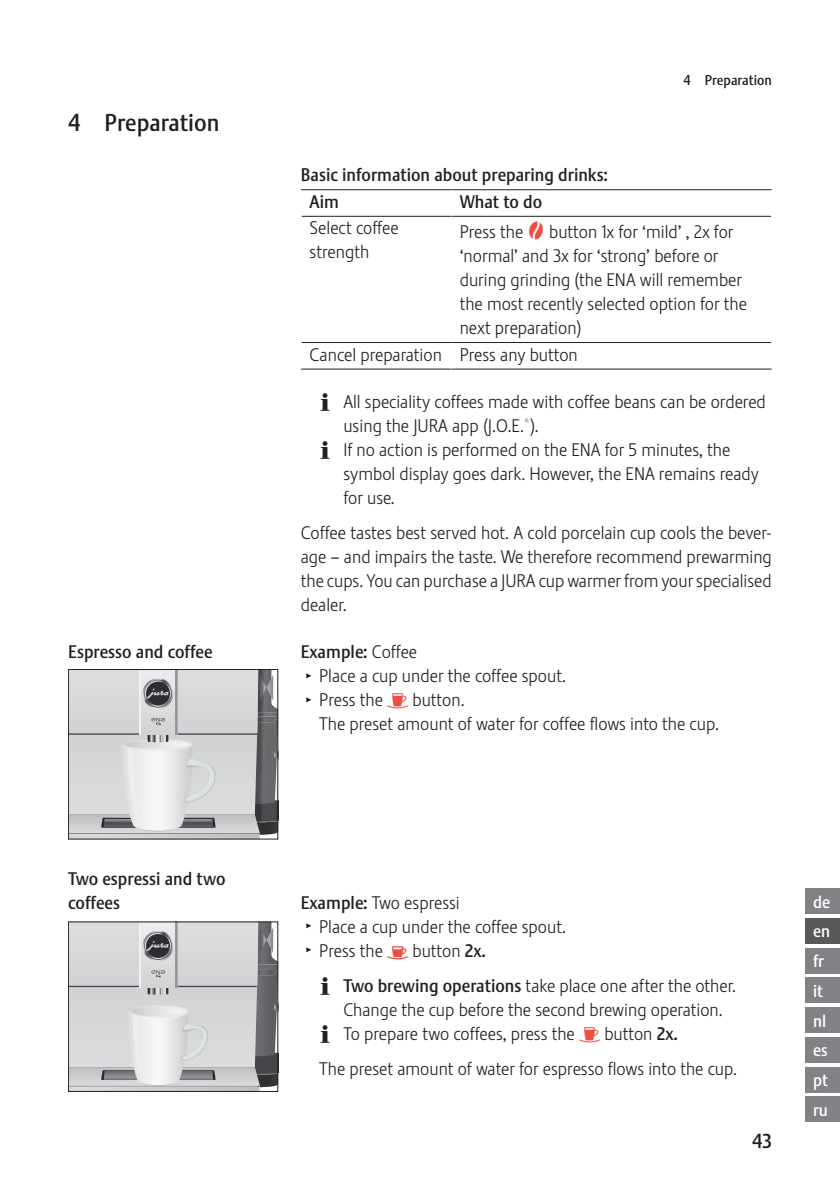
<style>
.page{position:relative;width:840px;height:1191px;background:#fff}
.page>*{position:absolute;margin:0;border:0;box-sizing:border-box;transform-origin:0 0}
.Kapitel_Ueberschrift{font:24px "Stalemate Pro 2 J Medium";color:#231f20}
.t1{font:20px "Stalemate Pro 2 J Medium";color:#231f20}
.Para{font:18px/24px "Stalemate Pro 2 J Light";color:#231f20}
.Para_td{font:18px/24px "Stalemate Pro 2 J Light";color:#231f20}
.Resultat_Letztes{font:18px "Stalemate Pro 2 J Light";color:#231f20}
.Para-2{font:18px/24px "Stalemate Pro 2 J Medium";color:#231f20}
.Aufforderung{font:18px "Stalemate Pro 2 J Light";color:#231f20}
.Beispiel{font:18px "Stalemate Pro 2 J Light";color:#231f20}
.Aufforderung_Letzte{font:18px "Stalemate Pro 2 J Light";color:#231f20}
.Beispiel-2{font:18px "Stalemate Pro 2 J Medium";color:#231f20}
.Para_th{font:18px "Stalemate Pro 2 J Medium";color:#231f20}
.t2{font:17px "Stalemate Pro 2 J Medium";color:#fff}
.t3{font:14px "Stalemate Pro 2 J Medium";color:#231f20}
.s1{font-family:"Jura Pict 2006";color:#ef4e41}
.s2{font-family:"Jura Pict 2006"}
.s3{font-family:"Stalemate Pro 2 J Light"}
.s4{font-family:"Jura Pict 2006";font-size:14px}
.s5{font-family:"Stalemate Pro 2 J Medium"}
</style>
<div class="page">
<div style="left:805px;top:1007px;width:34px;height:26px;background:#808285"></div>
<div style="left:805px;top:888px;width:34px;height:26px;background:#808285"></div>
<div style="left:805px;top:1037px;width:34px;height:25px;background:#808285"></div>
<div style="left:805px;top:918px;width:34px;height:25px;background:#57585a"></div>
<div style="left:805px;top:1066px;width:34px;height:26px;background:#808285"></div>
<div style="left:805px;top:948px;width:34px;height:25px;background:#808285"></div>
<div style="left:805px;top:1096px;width:34px;height:26px;background:#808285"></div>
<div style="left:805px;top:977px;width:34px;height:26px;background:#808285"></div>
<hr style="left:300px;top:189px;width:151px;height:1px;background:#231f20">
<hr style="left:301px;top:216px;width:150px;height:1px;background:#231f20">
<hr style="left:451px;top:189px;width:320px;height:1px;background:#231f20">
<hr style="left:451px;top:216px;width:319px;height:1px;background:#231f20">
<hr style="left:301px;top:342px;width:150px;height:1px;background:#231f20">
<hr style="left:300px;top:369px;width:151px;height:1px;background:#231f20">
<hr style="left:451px;top:342px;width:319px;height:1px;background:#231f20">
<hr style="left:451px;top:369px;width:320px;height:1px;background:#231f20">
<svg style="left:70px;top:671px;width:206px;height:166px;background:#c7c8ca"></svg>
<div style="left:68px;top:669px;width:210px;height:170px;border:1px solid #231f20"></div>
<svg style="left:70px;top:923px;width:206px;height:166px;background:#c7c8ca"></svg>
<div style="left:68px;top:921px;width:210px;height:170px;border:1px solid #231f20"></div>
<p class="Kapitel_Ueberschrift" style="left:68px;top:109px;width:153px">4 Preparation</p>
<p class="Para-2" style="left:68px;top:640px;width:146px">Espresso and coffee</p>
<p class="Para-2" style="left:68px;top:866px;width:159px">Two espressi and two coffees</p>
<p class="t3" style="left:683px;top:72px;width:90px">4 Preparation</p>
<p class="Para-2" style="left:300px;top:163px;width:308px">Basic information about preparing drinks:</p>
<p class="Para_th" style="left:309px;top:191px;width:31px">Aim</p>
<p class="Para_th" style="left:459px;top:191px;width:84px">What to do</p>
<p class="Para_td" style="left:309px;top:216px;width:90px">Select coffee strength</p>
<p class="Para_td" style="left:459px;top:220px;width:288px">Press the <span class="s1">S</span> button 1x for ‘mild’ , 2x for ‘normal’ and 3x for ‘strong’ before or during grinding (the ENA will remember the most recently selected option for the next preparation)</p>
<p class="Para_td" style="left:309px;top:342px;width:134px">Cancel preparation</p>
<p class="Para_td" style="left:459px;top:342px;width:120px">Press any button</p>
<p class="Para" style="left:343px;top:390px;width:424px;text-indent:-23px"><span class="s2">E</span> All speciality coffees made with coffee beans can be ordered using the JURA app (J.O.E. <sup>®</sup>).</p>
<p class="Para" style="left:343px;top:438px;width:417px;text-indent:-23px"><span class="s2">E</span> If no action is performed on the ENA for 5 minutes, the symbol display goes dark. However, the ENA remains ready for use.</p>
<p class="Para" style="left:300px;top:521px;width:472px;text-align:justify">Coffee tastes best served hot. A cold porcelain cup cools the bever&shy;age – and impairs the taste. We therefore recommend prewarming the cups. You can purchase a JURA cup warmer from your specialised dealer.</p>
<p class="Beispiel-2" style="left:300px;top:641px;width:118px">Example: <span class="s3">Coffee</span></p>
<p class="Aufforderung" style="left:306px;top:665px;width:259px"><span class="s4">T</span> Place a cup under the coffee spout.</p>
<p class="Aufforderung" style="left:306px;top:689px;width:157px"><span class="s4">T</span> Press the <span class="s1">O</span> button.</p>
<p class="Resultat_Letztes" style="left:319px;top:713px;width:399px">The preset amount of water for coffee flows into the cup.</p>
<p class="Beispiel" style="left:300px;top:891px;width:160px"><span class="s5">Example:</span> Two espressi</p>
<p class="Aufforderung" style="left:306px;top:915px;width:259px"><span class="s4">T</span> Place a cup under the coffee spout.</p>
<p class="Aufforderung_Letzte" style="left:306px;top:939px;width:181px"><span class="s4">T</span> Press the <span class="s1">I</span> button <span class="s5">2x.</span></p>
<p class="Para" style="left:320px;top:973px;width:415px;text-align:center"><span class="s2">E</span> <span class="s5">Two brewing operations</span> take place one after the other.<br>Change the cup before the second brewing operation.</p>
<p class="Para" style="left:320px;top:1021px;width:358px"><span class="s2">E</span> To prepare two coffees, press the <span class="s1">O</span> button <span class="s5">2x.</span></p>
<p class="Resultat_Letztes" style="left:319px;top:1058px;width:417px">The preset amount of water for espresso flows into the cup.</p>
<p class="t1" style="left:751px;top:1129px;width:21px">43</p>
<p class="t2" style="left:812px;top:891px;width:19px">de</p>
<p class="t2" style="left:812px;top:921px;width:19px">en</p>
<p class="t2" style="left:812px;top:951px;width:13px">fr</p>
<p class="t2" style="left:812px;top:980px;width:12px">it</p>
<p class="t2" style="left:812px;top:1010px;width:15px">nl</p>
<p class="t2" style="left:812px;top:1040px;width:16px">es</p>
<p class="t2" style="left:812px;top:1069px;width:16px">pt</p>
<p class="t2" style="left:812px;top:1099px;width:16px">ru</p>
</div>
